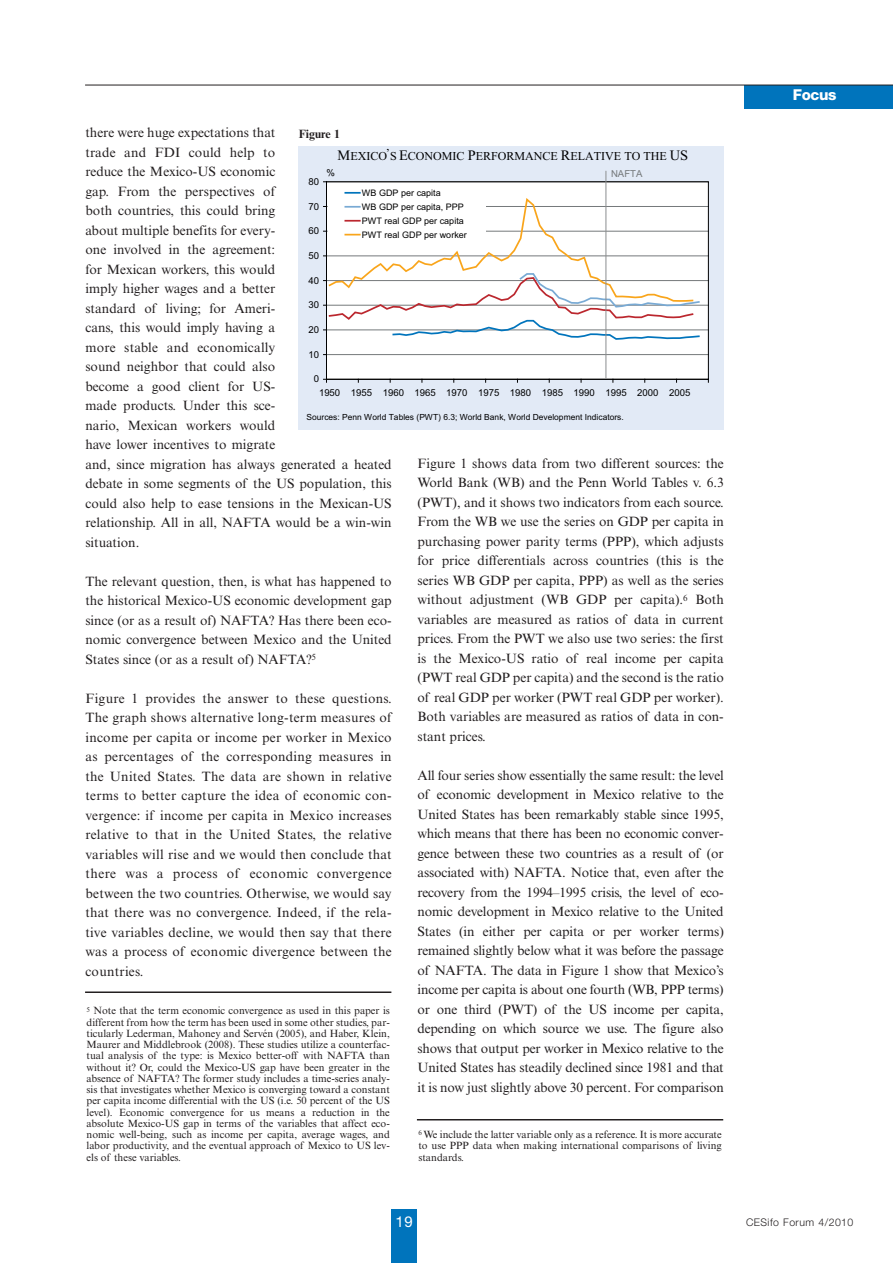
<style>
.page{position:relative;width:893px;height:1263px;background:#fff}
.page>*{position:absolute;margin:0;border:0;box-sizing:border-box;transform-origin:0 0}
.t1{font:800 15px "Helvetica Neue LT Std";letter-spacing:-.025em;color:#fff}
.t2{font:15px "Helvetica Neue LT Std";color:#fff}
.t3{font:13.5px/19.5px "Times New Roman MT Std";color:#231f20;text-align:justify}
.t4{font:12px "Times New Roman";color:#000001}
.t5{font:700 12px "Times New Roman MT Std";color:#231f20}
.t6{font:10.5px/11.2px "Times New Roman MT Std";color:#231f20;text-align:justify}
.t7{font:300 10.5px "Helvetica Neue LT Std";letter-spacing:.045em;color:#231f20}
.t8{font:9.6px "Arial";color:#000001}
.t9{font:9.6px "Arial";color:#75797b}
.t10{font:9px/14px "Arial";color:#000001}
.t11{font:8.4px "Arial";color:#000001}
.s1{font-size:14.4px}
</style>
<div class="page">
<div style="left:391px;top:1209px;width:26px;height:54px;background:#0074bc"></div>
<div style="left:744px;top:85px;width:148px;height:23px;background:#0074bc"></div>
<hr style="left:85px;top:85px;width:807px;height:1px;background:#231f20">
<hr style="left:85px;top:992px;width:306px;height:1px;background:#231f20">
<div style="left:298px;top:146px;width:425px;height:284px;background:#e2eaf6"></div>
<div style="left:326px;top:182px;width:382px;height:197px;background:#fff"></div>
<hr style="left:326px;top:354px;width:382px;height:1px;background:#75797b">
<hr style="left:326px;top:330px;width:382px;height:1px;background:#75797b">
<hr style="left:326px;top:305px;width:382px;height:1px;background:#75797b">
<hr style="left:326px;top:280px;width:382px;height:1px;background:#75797b">
<hr style="left:326px;top:256px;width:382px;height:1px;background:#75797b">
<hr style="left:326px;top:231px;width:382px;height:1px;background:#75797b">
<hr style="left:326px;top:206px;width:382px;height:1px;background:#75797b">
<hr style="left:326px;top:182px;width:1px;height:197px;background:#000001">
<hr style="left:326px;top:379px;width:382px;height:1px;background:#000001">
<svg style="left:323px;top:192px;width:377px;height:149px"></svg>
<hr style="left:605px;top:171px;width:1px;height:207px;background:#8b8e8f">
<hr style="left:417px;top:1119px;width:306px;height:1px;background:#231f20">
<p class="t3" style="left:85px;top:124px;width:308px;text-align:left">there were huge expectations that<br>trade and FDI could help to<br>reduce the Mexico-US economic<br>gap. From the perspectives of<br>both countries, this could bring<br>about multiple benefits for every-<br>one involved in the agreement:<br>for Mexican workers, this would<br>imply higher wages and a better<br>standard of living; for Ameri-<br>cans, this would imply having a<br>more stable and economically<br>sound neighbor that could also<br>become a good client for US-<br>made products. Under this sce-<br>nario, Mexican workers would<br>have lower incentives to migrate<br>and, since migration has always generated a heated debate in some segments of the US population, this could also help to ease tensions in the Mexican-US relationship. All in all, NAFTA would be a win-win situation.</p>
<p class="t3" style="left:85px;top:573px;width:308px">The relevant question, then, is what has happened to the historical Mexico-US economic development gap since (or as a result of) NAFTA? Has there been eco&shy;nomic convergence between Mexico and the United States since (or as a result of) NAFTA?<sup>5</sup></p>
<p class="t3" style="left:85px;top:690px;width:308px">Figure 1 provides the answer to these questions.<br>The graph shows alternative long-term measures of income per capita or income per worker in Mexico as percentages of the corresponding measures in the United States. The data are shown in relative terms to better capture the idea of economic con&shy;vergence: if income per capita in Mexico increases relative to that in the United States, the relative variables will rise and we would then conclude that there was a process of economic convergence between the two countries. Otherwise, we would say that there was no convergence. Indeed, if the rela&shy;tive variables decline, we would then say that there was a process of economic divergence between the countries.</p>
<p class="t5" style="left:298px;top:129px;width:43px">Figure 1</p>
<p class="t4" style="left:386px;top:139px;width:5px">,</p>
<p class="t4" style="left:337px;top:149px;width:352px"><span class="s1">M</span>EXICO S <span class="s1">E</span>CONOMIC <span class="s1">P</span>ERFORMANCE <span class="s1">R</span>ELATIVE TO THE <span class="s1">US</span></p>
<p class="t8" style="left:326px;top:169px;width:10px">%</p>
<p class="t9" style="left:611px;top:170px;width:33px">NAFTA</p>
<p class="t8" style="left:308px;top:178px;width:12px">80</p>
<p class="t10" style="left:362px;top:187px;width:106px">WB GDP per capita<br>WB GDP per capita, PPP<br>PWT real GDP per capita<br>PWT real GDP per worker</p>
<p class="t8" style="left:308px;top:203px;width:12px">70</p>
<p class="t8" style="left:308px;top:227px;width:12px">60</p>
<p class="t8" style="left:308px;top:252px;width:12px">50</p>
<p class="t8" style="left:308px;top:277px;width:12px">40</p>
<p class="t8" style="left:308px;top:301px;width:12px">30</p>
<p class="t8" style="left:308px;top:326px;width:12px">20</p>
<p class="t8" style="left:308px;top:351px;width:12px">10</p>
<p class="t8" style="left:314px;top:376px;width:7px">0</p>
<p class="t8" style="left:319px;top:389px;width:373px">1950 1955 1960 1965 1970 1975 1980 1985 1990 1995 2000 2005</p>
<p class="t11" style="left:306px;top:414px;width:319px">Sources: Penn World Tables (PWT) 6.3; World Bank, World Development Indicators.</p>
<p class="t3" style="left:417px;top:455px;width:308px">Figure 1 shows data from two different sources: the World Bank (WB) and the Penn World Tables v. 6.3 (PWT), and it shows two indicators from each source.<br>From the WB we use the series on GDP per capita in purchasing power parity terms (PPP), which adjusts for price differentials across countries (this is the series WB GDP per capita, PPP) as well as the series without adjustment (WB GDP per capita).<sup>6</sup> Both variables are measured as ratios of data in current prices. From the PWT we also use two series: the first is the Mexico-US ratio of real income per capita (PWT real GDP per capita) and the second is the ratio of real GDP per worker (PWT real GDP per worker).<br>Both variables are measured as ratios of data in con&shy;stant prices.</p>
<p class="t3" style="left:417px;top:767px;width:308px">All four series show essentially the same result: the level of economic development in Mexico relative to the United States has been remarkably stable since 1995, which means that there has been no economic conver&shy;gence between these two countries as a result of (or associated with) NAFTA. Notice that, even after the recovery from the 1994–1995 crisis, the level of eco&shy;nomic development in Mexico relative to the United States (in either per capita or per worker terms) remained slightly below what it was before the passage of NAFTA. The data in Figure 1 show that Mexico’s income per capita is about one fourth (WB, PPP terms) or one third (PWT) of the US income per capita, depending on which source we use. The figure also shows that output per worker in Mexico relative to the United States has steadily declined since 1981 and that it is now just slightly above 30 percent. For comparison</p>
<p class="t6" style="left:87px;top:1006px;width:305px"><sup>5</sup> Note that the term economic convergence as used in this paper is different from how the term has been used in some other studies, par&shy;ticularly Lederman, Mahoney and Servén (2005), and Haber, Klein, Maurer and Middlebrook (2008). These studies utilize a counterfac&shy;tual analysis of the type: is Mexico better-off with NAFTA than without it? Or, could the Mexico-US gap have been greater in the absence of NAFTA? The former study includes a time-series analy&shy;sis that investigates whether Mexico is converging toward a constant per capita income differential with the US (i.e. 50 percent of the US level). Economic convergence for us means a reduction in the absolute Mexico-US gap in terms of the variables that affect eco&shy;nomic well-being, such as income per capita, average wages, and labor productivity, and the eventual approach of Mexico to US lev&shy;els of these variables.</p>
<p class="t6" style="left:418px;top:1130px;width:305px"><sup>6</sup> We include the latter variable only as a reference. It is more accurate to use PPP data when making international comparisons of living standards.</p>
<p class="t1" style="left:793px;top:89px;width:45px">Focus</p>
<p class="t2" style="left:395px;top:1216px;width:19px">19</p>
<p class="t7" style="left:746px;top:1218px;width:109px">CESifo Forum 4/2010</p>
</div>
